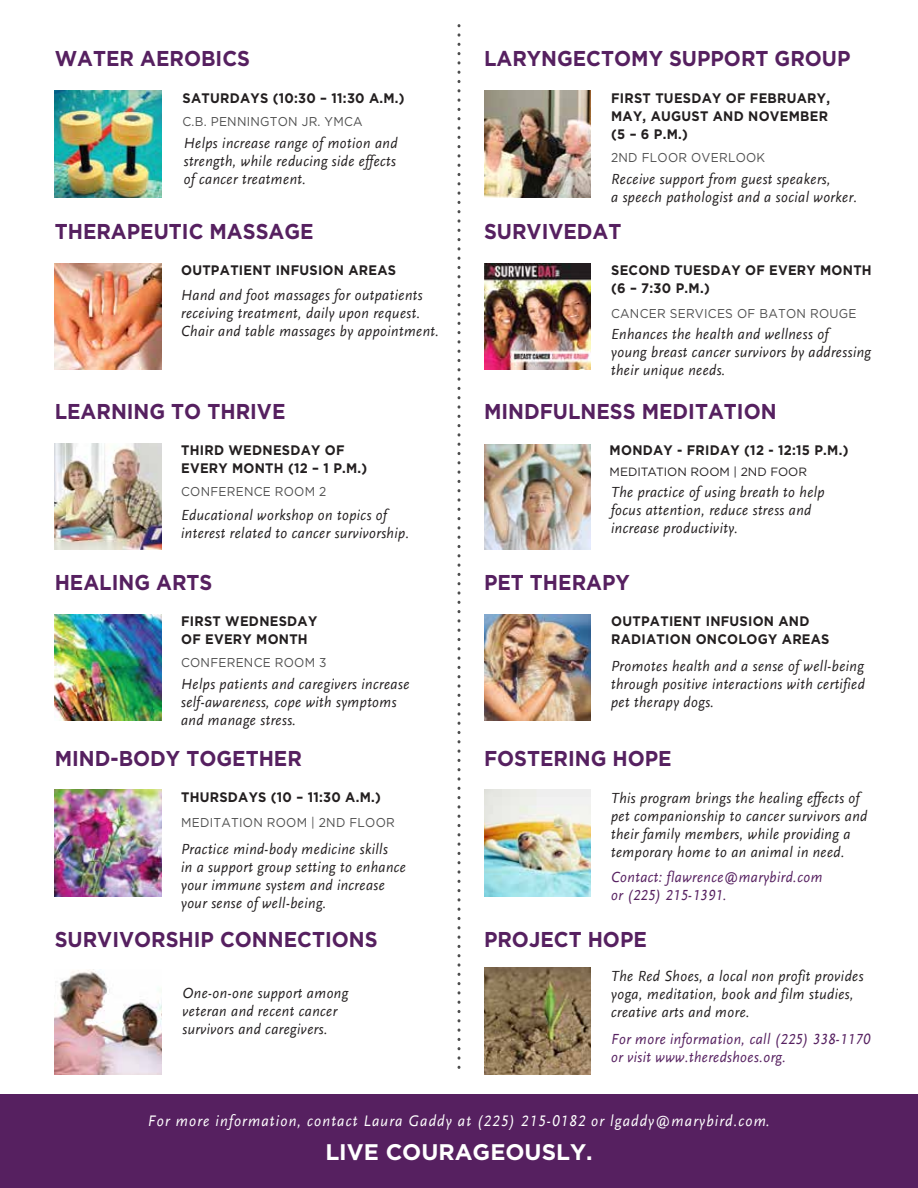
<style>
.page{position:relative;width:918px;height:1188px;background:#fff}
.page>*{position:absolute;margin:0;border:0;box-sizing:border-box;transform-origin:0 0}
.t1{font:700 22.5px "Gotham";color:#fff}
.t2{font:700 21.45px "Gotham";color:#562060;scale:.94 1}
.t3{font:italic 16.05px "Scala Sans LF";letter-spacing:.075em;color:#fff;scale:.94 1}
.t4{font:italic 15.3px/18px "Scala Sans";letter-spacing:.03em;color:#231f20;scale:.94 1}
.t5{font:italic 15.3px/18px "Scala Sans LF";letter-spacing:.03em;color:#562060;scale:.94 1}
.t6{font:700 13.8px/18px "Gotham";letter-spacing:.02em;color:#231f20;scale:.94 1}
.t7{font:12.9px "Gotham";letter-spacing:.02em;color:#4e4e4e;scale:.94 1}
.t8{font:12px "Gotham";color:#231f20}
</style>
<div class="page">
<img style="left:484px;top:263px;width:106px;height:107px">
<div style="left:0;top:1095px;width:918px;height:93px;background:#562060"></div>
<img style="left:55px;top:91px;width:106px;height:106px">
<img style="left:55px;top:263px;width:106px;height:107px">
<img style="left:55px;top:443px;width:106px;height:106px">
<img style="left:55px;top:615px;width:106px;height:106px">
<img style="left:55px;top:790px;width:106px;height:106px">
<img style="left:55px;top:969px;width:106px;height:105px">
<img style="left:484px;top:91px;width:106px;height:106px">
<img style="left:484px;top:444px;width:106px;height:105px">
<img style="left:484px;top:615px;width:106px;height:106px">
<img style="left:484px;top:790px;width:106px;height:106px">
<img style="left:484px;top:968px;width:106px;height:106px">
<svg style="left:458px;top:26px;width:2px;height:1043px"></svg>
<h2 class="t2" style="left:55px;top:45px;width:209px">WATER AEROBICS</h2>
<h2 class="t2" style="left:484px;top:44px;width:391px">LARYNGECTOMY SUPPORT GROUP</h2>
<p class="t6" style="left:183px;top:89px;width:238px">SATURDAYS (10:30 – 11:30 A.M.)</p>
<p class="t7" style="left:183px;top:113px;width:193px">C.B. PENNINGTON JR. YMCA</p>
<p class="t4" style="left:184px;top:134px;width:229px;text-align:justify">Helps increase range of motion and strength, while reducing side effects of cancer treatment.</p>
<p class="t6" style="left:611px;top:89px;width:234px">FIRST TUESDAY OF FEBRUARY,<br>MAY, AUGUST AND NOVEMBER (5 – 6 P.M.)</p>
<p class="t7" style="left:611px;top:149px;width:165px">2ND FLOOR OVERLOOK</p>
<p class="t4" style="left:611px;top:170px;width:263px">Receive support from guest speakers,<br>a speech pathologist and a social worker.</p>
<h2 class="t2" style="left:55px;top:217px;width:277px">THERAPEUTIC MASSAGE</h2>
<h2 class="t2" style="left:484px;top:217px;width:148px">SURVIVEDAT</h2>
<p class="t6" style="left:181px;top:261px;width:230px">OUTPATIENT INFUSION AREAS</p>
<p class="t4" style="left:181px;top:286px;width:276px">Hand and foot massages for outpatients receiving treatment, daily upon request.<br>Chair and table massages by appointment.</p>
<p class="t6" style="left:611px;top:261px;width:279px">SECOND TUESDAY OF EVERY MONTH (6 – 7:30 P.M.)</p>
<p class="t7" style="left:611px;top:306px;width:262px">CANCER SERVICES OF BATON ROUGE</p>
<p class="t4" style="left:611px;top:326px;width:278px">Enhances the health and wellness of<br>young breast cancer survivors by addressing their unique needs.</p>
<h2 class="t2" style="left:55px;top:397px;width:247px">LEARNING TO THRIVE</h2>
<h2 class="t2" style="left:484px;top:397px;width:313px">MINDFULNESS MEDITATION</h2>
<p class="t6" style="left:181px;top:441px;width:200px">THIRD WEDNESDAY OF<br>EVERY MONTH (12 – 1 P.M.)</p>
<p class="t7" style="left:181px;top:484px;width:156px">CONFERENCE ROOM 2</p>
<p class="t4" style="left:181px;top:506px;width:244px">Educational workshop on topics of interest related to cancer survivorship.</p>
<p class="t6" style="left:610px;top:441px;width:256px">MONDAY - FRIDAY (12 - 12:15 P.M.)</p>
<p class="t8" style="left:610px;top:464px;width:199px">MEDITATION ROOM | 2ND FOOR</p>
<p class="t4" style="left:611px;top:483px;width:229px">The practice of using breath to help focus attention, reduce stress and increase productivity.</p>
<h2 class="t2" style="left:55px;top:569px;width:169px">HEALING ARTS</h2>
<h2 class="t2" style="left:484px;top:569px;width:157px">PET THERAPY</h2>
<p class="t6" style="left:181px;top:612px;width:146px">FIRST WEDNESDAY<br>OF EVERY MONTH</p>
<p class="t7" style="left:181px;top:654px;width:156px">CONFERENCE ROOM 3</p>
<p class="t4" style="left:181px;top:675px;width:244px">Helps patients and caregivers increase self-awareness, cope with symptoms and manage stress.</p>
<p class="t6" style="left:611px;top:612px;width:234px">OUTPATIENT INFUSION AND<br>RADIATION ONCOLOGY AREAS</p>
<p class="t4" style="left:611px;top:657px;width:271px;text-align:justify">Promotes health and a sense of well-being through positive interactions with certified pet therapy dogs.</p>
<h2 class="t2" style="left:55px;top:744px;width:264px">MIND-BODY TOGETHER</h2>
<h2 class="t2" style="left:484px;top:744px;width:201px">FOSTERING HOPE</h2>
<p class="t6" style="left:181px;top:788px;width:214px">THURSDAYS (10 – 11:30 A.M.)</p>
<p class="t7" style="left:181px;top:814px;width:229px">MEDITATION ROOM | 2ND FLOOR</p>
<p class="t4" style="left:181px;top:840px;width:241px">Practice mind-body medicine skills<br>in a support group setting to enhance your immune system and increase your sense of well-being.</p>
<p class="t4" style="left:611px;top:789px;width:274px">This program brings the healing effects of pet companionship to cancer survivors and their family members, while providing a temporary home to an animal in need.</p>
<p class="t5" style="left:611px;top:868px;width:226px">Contact: flawrence@marybird.com or (225) 215-1391.</p>
<h2 class="t2" style="left:55px;top:925px;width:345px">SURVIVORSHIP CONNECTIONS</h2>
<h2 class="t2" style="left:484px;top:925px;width:175px">PROJECT HOPE</h2>
<p class="t4" style="left:611px;top:967px;width:270px">The Red Shoes, a local non profit provides yoga, meditation, book and film studies, creative arts and more.</p>
<p class="t4" style="left:183px;top:984px;width:178px">One-on-one support among veteran and recent cancer survivors and caregivers.</p>
<p class="t5" style="left:611px;top:1031px;width:277px">For more information, call (225) 338-1170 or visit www.theredshoes.org.</p>
<p class="t3" style="left:148px;top:1112px;width:663px">For more information, contact Laura Gaddy at (225) 215-0182 or lgaddy@marybird.com.</p>
<h1 class="t1" style="left:325px;top:1137px;width:269px">LIVE COURAGEOUSLY.</h1>
</div>
